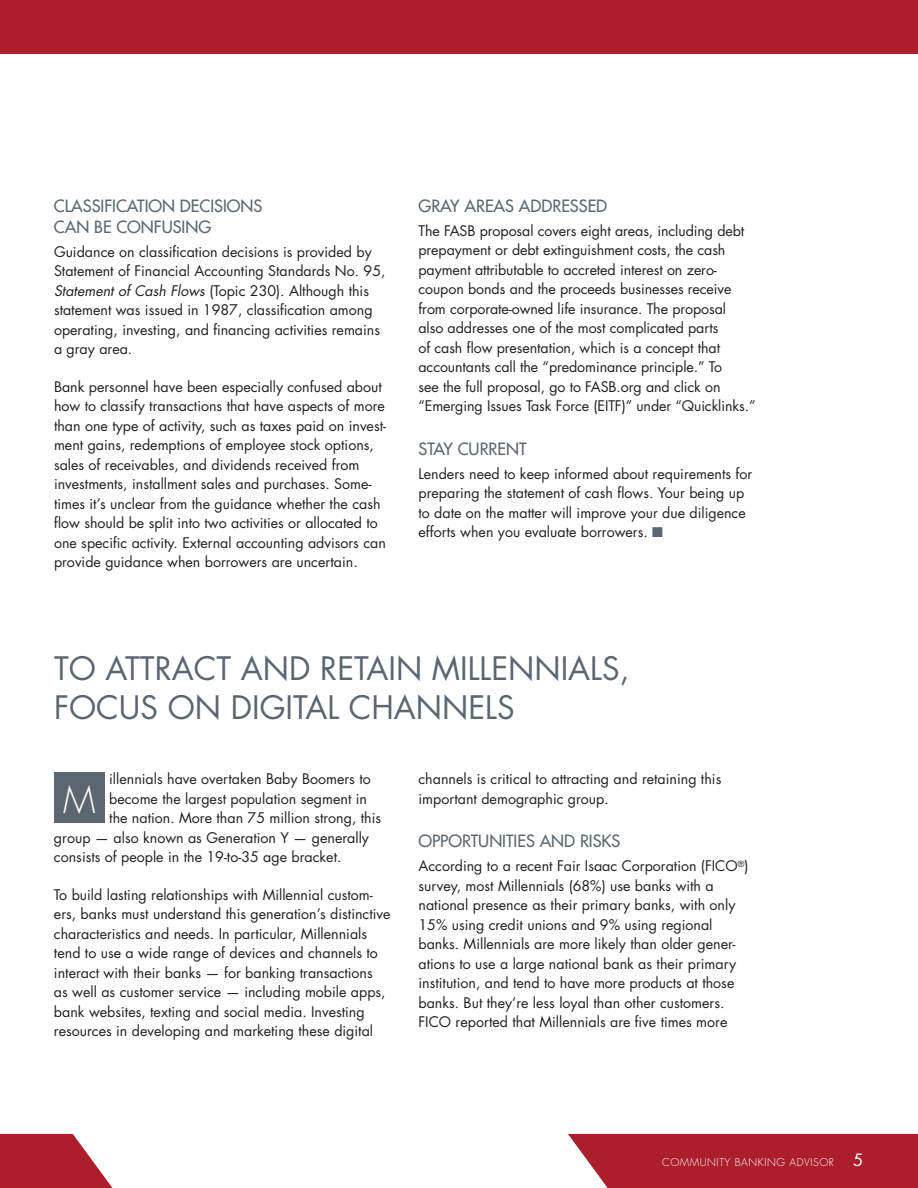
<style>
.page{position:relative;width:918px;height:1188px;background:#fff}
.page>*{position:absolute;margin:0;border:0;box-sizing:border-box;transform-origin:0 0}
.t1{font:300 36px "Futura Std";color:#fff}
.t2{font:31.5px/39px "Futura Std";color:#5b6670}
.t3{font:500 16.5px/21px "Futura Std";color:#5b6670}
.t4{font:14.25px/19.5px "Futura Std";color:#231f20}
.t5{font:300 10.5px "Futura Std";letter-spacing:.05em;color:#fff}
.s1{font-style:italic}
.s2{color:#5b6670}
.s3{font-weight:400;font-size:16.5px}
</style>
<div class="page">
<svg style="left:0;top:1134px;width:112px;height:54px"></svg>
<div style="left:0;top:0;width:918px;height:54px;background:#ac1e2c"></div>
<div style="left:568px;top:1134px;width:350px;height:54px;background:#ac1e2c"></div>
<div style="left:54px;top:772px;width:51px;height:51px;background:#5b6670"></div>
<p class="t3" style="left:54px;top:195px;width:210px">CLASSIFICATION DECISIONS<br>CAN BE CONFUSING</p>
<p class="t4" style="left:54px;top:242px;width:333px">Guidance on classification decisions is provided by Statement of Financial Accounting Standards No. 95, <span class="s1">Statement of Cash Flows</span> (Topic 230). Although this statement was issued in 1987, classification among operating, investing, and financing activities remains a gray area.</p>
<p class="t4" style="left:54px;top:377px;width:334px">Bank personnel have been especially confused about how to classify transactions that have aspects of more than one type of activity, such as taxes paid on invest&shy;ment gains, redemptions of employee stock options, sales of receivables, and dividends received from investments, installment sales and purchases. Some&shy;times it’s unclear from the guidance whether the cash flow should be split into two activities or allocated to one specific activity. External accounting advisors can provide guidance when borrowers are uncertain.</p>
<p class="t3" style="left:418px;top:195px;width:190px">GRAY AREAS ADDRESSED</p>
<p class="t4" style="left:418px;top:221px;width:339px">The FASB proposal covers eight areas, including debt prepayment or debt extinguishment costs, the cash payment attributable to accreted interest on zero&shy;coupon bonds and the proceeds businesses receive from corporate-owned life insurance. The proposal<br>also addresses one of the most complicated parts<br>of cash flow presentation, which is a concept that accountants call the “predominance principle.” To<br>see the full proposal, go to FASB.org and click on “Emerging Issues Task Force (EITF)” under “Quicklinks.”</p>
<p class="t3" style="left:418px;top:438px;width:110px">STAY CURRENT</p>
<p class="t4" style="left:418px;top:464px;width:335px">Lenders need to keep informed about requirements for preparing the statement of cash flows. Your being up to date on the matter will improve your due diligence efforts when you evaluate borrowers. <span class="s2">■</span></p>
<h2 class="t2" style="left:54px;top:649px;width:577px">TO ATTRACT AND RETAIN MILLENNIALS,<br>FOCUS ON DIGITAL CHANNELS</h2>
<p class="t4" style="left:109px;top:769px;width:263px">illennials have overtaken Baby Boomers to</p>
<p class="t4" style="left:109px;top:789px;width:259px">become the largest population segment in</p>
<p class="t4" style="left:109px;top:808px;width:273px">the nation. More than 75 million strong, this</p>
<p class="t4" style="left:54px;top:828px;width:317px">group — also known as Generation Y — generally</p>
<p class="t4" style="left:54px;top:847px;width:289px">consists of people in the 19-to-35 age bracket.</p>
<p class="t4" style="left:54px;top:885px;width:338px">To build lasting relationships with Millennial custom&shy;ers, banks must understand this generation’s distinctive characteristics and needs. In particular, Millennials tend to use a wide range of devices and channels to interact with their banks — for banking transactions<br>as well as customer service — including mobile apps, bank websites, texting and social media. Investing resources in developing and marketing these digital</p>
<h1 class="t1" style="left:63px;top:778px;width:34px">M</h1>
<p class="t4" style="left:418px;top:769px;width:304px">channels is critical to attracting and retaining this important demographic group.</p>
<p class="t3" style="left:418px;top:831px;width:203px">OPPORTUNITIES AND RISKS</p>
<p class="t4" style="left:418px;top:856px;width:332px">According to a recent Fair Isaac Corporation (FICO<sup>®</sup>) survey, most Millennials (68%) use banks with a national presence as their primary banks, with only 15% using credit unions and 9% using regional banks. Millennials are more likely than older gener&shy;ations to use a large national bank as their primary institution, and tend to have more products at those banks. But they’re less loyal than other customers.<br>FICO reported that Millennials are five times more</p>
<p class="t5" style="left:662px;top:1155px;width:203px">COMMUNITY BANKING ADVISOR <span class="s3">5</span></p>
</div>
